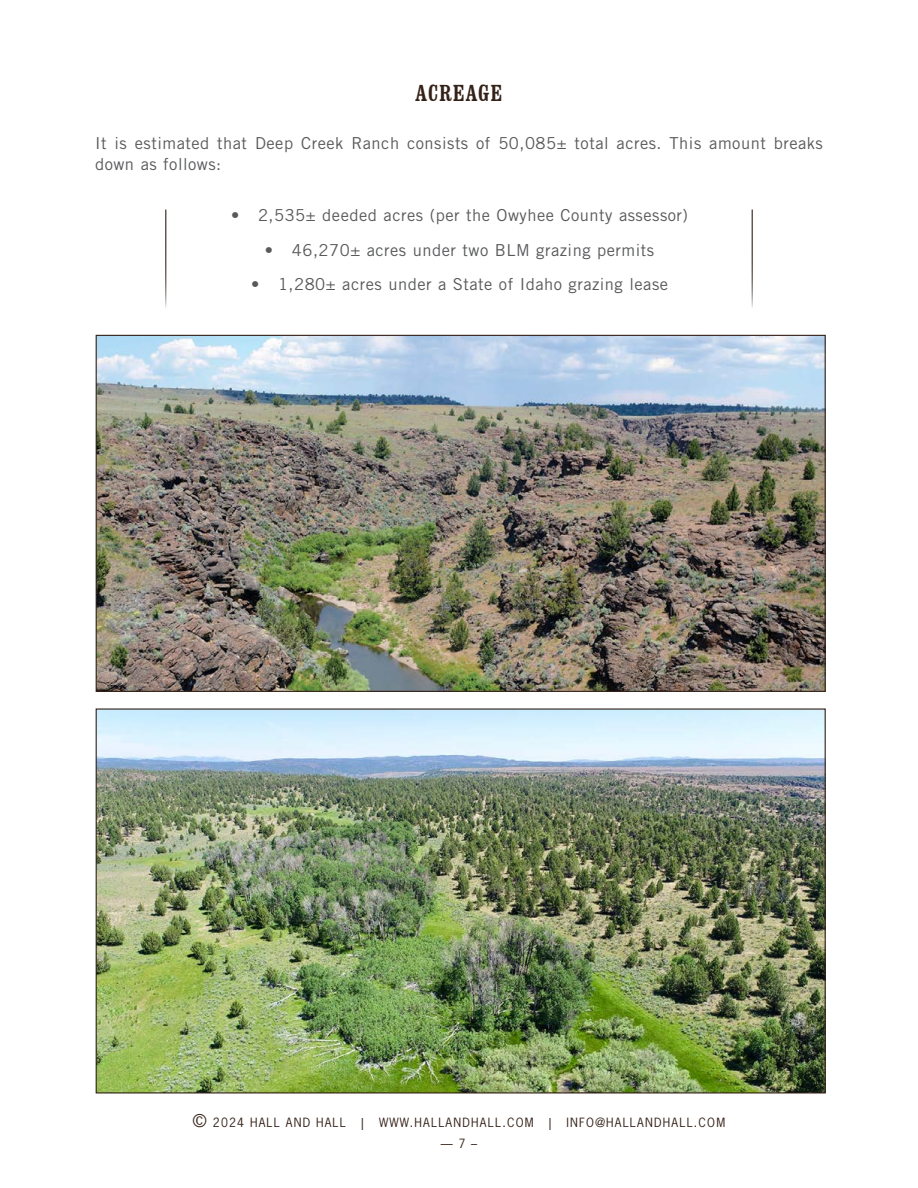
<style>
.page{position:relative;width:918px;height:1188px;background:#fff}
.page>*{position:absolute;margin:0;border:0;box-sizing:border-box;transform-origin:0 0}
.t1{font:condensed 24px "Clarendon BT";letter-spacing:.04em;color:#342117}
.t2{font:16.5px/21px "Trade Gothic LT Std";letter-spacing:.03em;color:#58595b}
.t3{font:12px "News Gothic Std";letter-spacing:.1em;color:#342117}
.s1{font-size:16.5px}
</style>
<div class="page">
<hr style="left:165px;top:210px;width:1px;height:98px;background:#342117">
<hr style="left:752px;top:210px;width:1px;height:98px;background:#342117">
<img style="left:98px;top:337px;width:726px;height:353px">
<img style="left:98px;top:710px;width:726px;height:382px">
<h1 class="t1" style="left:416px;top:78px;width:88px">ACREAGE</h1>
<p class="t2" style="left:95px;top:132px;width:729px">It is estimated that Deep Creek Ranch consists of 50,085± total acres. This amount breaks down as follows:</p>
<p class="t2" style="left:231px;top:205px;width:458px">• 2,535± deeded acres (per the Owyhee County assessor)</p>
<p class="t2" style="left:265px;top:239px;width:391px">• 46,270± acres under two BLM grazing permits</p>
<p class="t2" style="left:251px;top:274px;width:419px">• 1,280± acres under a State of Idaho grazing lease</p>
<p class="t3" style="left:193px;top:1115px;width:155px"><span class="s1">©</span> 2024 HALL AND HALL</p>
<p class="t3" style="left:361px;top:1115px;width:4px">|</p>
<p class="t3" style="left:379px;top:1115px;width:156px">WWW.HALLANDHALL.COM</p>
<p class="t3" style="left:549px;top:1115px;width:4px">|</p>
<p class="t3" style="left:567px;top:1115px;width:160px">INFO@HALLANDHALL.COM</p>
<p class="t3" style="left:441px;top:1135px;width:38px">— 7 –</p>
</div>
